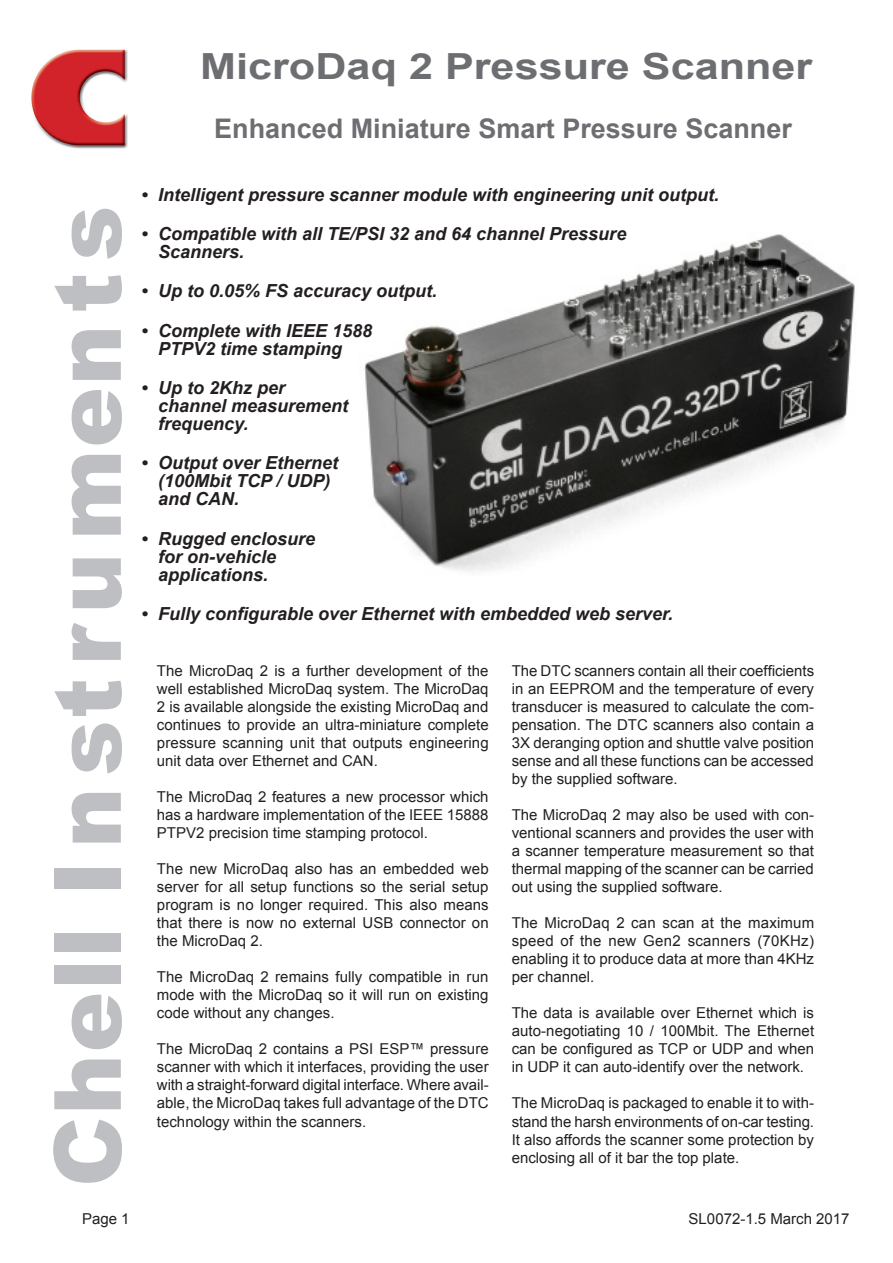
<style>
.page{position:relative;width:893px;height:1263px;background:#fff}
.page>*{position:absolute;margin:0;border:0;box-sizing:border-box;transform-origin:0 0}
.t1{font:900 92.85px "Arial";letter-spacing:.02em;color:#bebfc2}
.Body_text{font:700 36px "Arial";color:#6d6e72;scale:1.2 1}
.t2{font:700 27px "Arial";color:#6d6e72}
.t3{font:italic 700 18px/18px "Arial";color:#231f20}
.t4{font:15px/18px "Arial";color:#231f20;text-align:justify}
</style>
<div class="page">
<img style="left:31px;top:49px;width:97px;height:100px">
<img style="left:364px;top:234px;width:491px;height:337px">
<p class="t1" style="left:20px;top:1187px;width:983px;rotate:-90deg">Chell Instruments</p>
<p class="Body_text" style="left:200px;top:42px;width:512px">MicroDaq 2 Pressure Scanner</p>
<p class="t2" style="left:214px;top:111px;width:579px">Enhanced Miniature Smart Pressure Scanner</p>
<p class="t3" style="left:141px;top:186px;width:580px">• Intelligent pressure scanner module with engineering unit output.</p>
<p class="t3" style="left:158px;top:226px;width:470px;text-indent:-17px">• Compatible with all TE/PSI 32 and 64 channel Pressure<br>Scanners.</p>
<p class="t3" style="left:141px;top:283px;width:298px">• Up to 0.05% FS accuracy output.</p>
<p class="t3" style="left:158px;top:322px;width:216px;text-indent:-17px">• Complete with IEEE 1588<br>PTPV2 time stamping</p>
<p class="t3" style="left:158px;top:379px;width:192px;text-indent:-17px">• Up to 2Khz per channel measurement frequency.</p>
<p class="t3" style="left:158px;top:455px;width:182px;text-indent:-17px">• Output over Ethernet (100Mbit TCP / UDP) and CAN.</p>
<p class="t3" style="left:158px;top:530px;width:159px;text-indent:-17px">• Rugged enclosure for on-vehicle applications.</p>
<p class="t3" style="left:141px;top:605px;width:534px">• Fully configurable over Ethernet with embedded web server.</p>
<p class="t4" style="left:157px;top:662px;width:333px">The MicroDaq 2 is a further development of the well established MicroDaq system. The MicroDaq 2 is available alongside the existing MicroDaq and continues to provide an ultra-miniature complete pressure scanning unit that outputs engineering unit data over Ethernet and CAN.</p>
<p class="t4" style="left:157px;top:788px;width:333px">The MicroDaq 2 features a new processor which has a hardware implementation of the IEEE 15888<br>PTPV2 precision time stamping protocol.</p>
<p class="t4" style="left:157px;top:860px;width:333px">The new MicroDaq also has an embedded web server for all setup functions so the serial setup program is no longer required. This also means that there is now no external USB connector on the MicroDaq 2.</p>
<p class="t4" style="left:157px;top:968px;width:333px">The MicroDaq 2 remains fully compatible in run mode with the MicroDaq so it will run on existing code without any changes.</p>
<p class="t4" style="left:157px;top:1040px;width:333px">The MicroDaq 2 contains a PSI ESP™ pressure scanner with which it interfaces, providing the user with a straight-forward digital interface. Where avail&shy;able, the MicroDaq takes full advantage of the DTC technology within the scanners.</p>
<p class="t4" style="left:512px;top:662px;width:304px">The DTC scanners contain all their coefficients in an EEPROM and the temperature of every transducer is measured to calculate the com&shy;pensation. The DTC scanners also contain a 3X deranging option and shuttle valve position sense and all these functions can be accessed by the supplied software.</p>
<p class="t4" style="left:512px;top:806px;width:304px">The MicroDaq 2 may also be used with con&shy;ventional scanners and provides the user with a scanner temperature measurement so that thermal mapping of the scanner can be carried out using the supplied software.</p>
<p class="t4" style="left:512px;top:914px;width:304px">The MicroDaq 2 can scan at the maximum speed of the new Gen2 scanners (70KHz) enabling it to produce data at more than 4KHz per channel.</p>
<p class="t4" style="left:512px;top:1004px;width:304px">The data is available over Ethernet which is auto-negotiating 10 / 100Mbit. The Ethernet can be configured as TCP or UDP and when in UDP it can auto-identify over the network.</p>
<p class="t4" style="left:512px;top:1094px;width:304px">The MicroDaq is packaged to enable it to with&shy;stand the harsh environments of on-car testing.<br>It also affords the scanner some protection by enclosing all of it bar the top plate.</p>
<p class="t4" style="left:82px;top:1209px;width:49px">Page 1</p>
<p class="t4" style="left:689px;top:1209px;width:162px">SL0072-1.5 March 2017</p>
</div>
